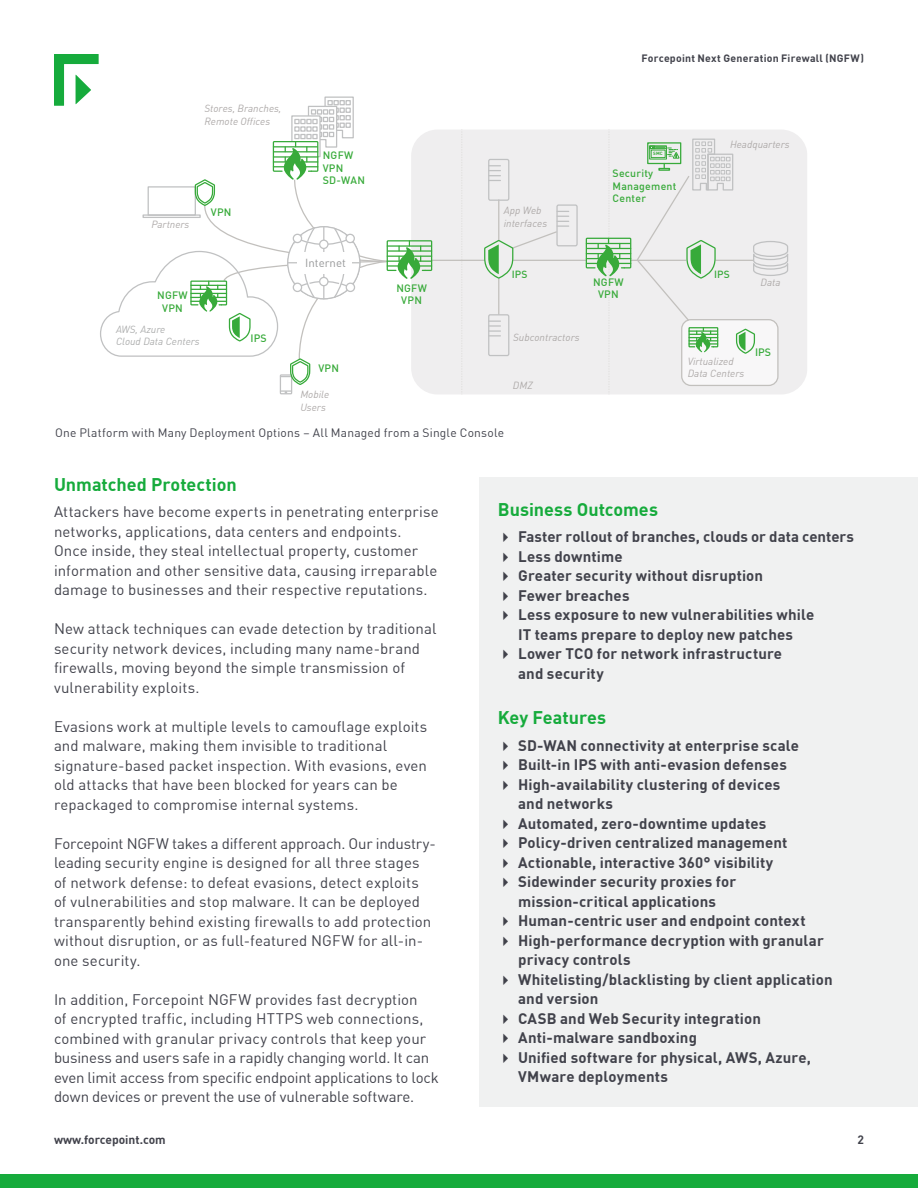
<style>
.page{position:relative;width:918px;height:1188px;background:#fff}
.page>*{position:absolute;margin:0;border:0;box-sizing:border-box;transform-origin:0 0}
.t1{font:700 18px "DIN Offc Pro";color:#16ab3c}
.t2{font:15px/19.5px "DIN Offc Pro";letter-spacing:.005em;color:#41424b}
.t3{font:700 15px/19.5px "DIN Offc Pro";letter-spacing:.01em;color:#41424b}
.t4{font:12px "DIN Offc Pro";letter-spacing:.015em;color:#41424b}
.t5{font:700 12px "DIN Offc Pro";color:#41424b}
.t6{font:11.55px "DIN Offc Pro";color:#979899}
.t7{font:500 10.5px/12.6px "DIN Offc Pro";letter-spacing:.02em;color:#38aa3a;text-align:center}
.t8{font:700 10.5px "DIN Offc Pro";letter-spacing:.02em;color:#41424b}
.t9{font:500 10.5px "DIN Offc Pro";color:#37aa3a}
.t10{font:italic 10.2px/12.3px "DIN Offc Pro";color:#ada9a8}
.t11{font:italic 10.2px/12.3px "DIN Offc Pro";color:#acadad}
.t12{font:500 10.2px "DIN Offc Pro";color:#37aa3a}
.t13{font:700 4.65px "DIN Offc Pro";color:#37aa3a}
</style>
<div class="page">
<div style="left:0;top:1174px;width:918px;height:14px;background:#16ab3c"></div>
<div style="left:411px;top:130px;width:396px;height:264px;background:#efeeef;border-radius:26px"></div>
<svg style="left:461px;top:134px;width:1px;height:261px"></svg>
<hr style="left:513px;top:260px;width:73px;height:1px;background:#c2c0bd">
<hr style="left:432px;top:260px;width:53px;height:1px;background:#c2c0bd">
<hr style="left:498px;top:278px;width:1px;height:37px;background:#c2c0bd">
<hr style="left:498px;top:199px;width:1px;height:41px;background:#c2c0bd">
<div style="left:387px;top:240px;width:45px;height:31px;border:1px solid #37aa3a"></div>
<hr style="left:387px;top:245px;width:44px;height:2px;background:#37aa3a">
<hr style="left:388px;top:250px;width:44px;height:2px;background:#37aa3a">
<hr style="left:387px;top:256px;width:45px;height:1px;background:#37aa3a">
<hr style="left:412px;top:265px;width:20px;height:2px;background:#37aa3a">
<hr style="left:387px;top:261px;width:45px;height:1px;background:#37aa3a">
<div style="left:556px;top:204px;width:22px;height:42px;border:1px solid #c0c1c2;border-radius:2px"></div>
<div style="left:488px;top:159px;width:21px;height:42px;border:1px solid #c0c1c2;border-radius:2px"></div>
<svg style="left:489px;top:165px;width:11px;height:16px"></svg>
<div style="left:488px;top:314px;width:21px;height:42px;border:1px solid #c0c1c2;border-radius:2px"></div>
<svg style="left:489px;top:321px;width:11px;height:15px"></svg>
<svg style="left:483px;top:211px;width:86px;height:69px"></svg>
<svg style="left:54px;top:54px;width:371px;height:340px"></svg>
<svg style="left:586px;top:130px;width:203px;height:265px"></svg>
<div style="left:479px;top:477px;width:439px;height:630px;background:#f0f1f1"></div>
<p class="t10" style="left:205px;top:102px;width:78px">Stores, Branches,<br>Remote Offices</p>
<p class="t10" style="left:151px;top:218px;width:40px">Partners</p>
<p class="t7" style="left:211px;top:205px;width:22px">VPN</p>
<p class="t7" style="left:157px;top:288px;width:32px">NGFW<br>VPN</p>
<p class="t11" style="left:116px;top:323px;width:85px">AWS, Azure<br>Cloud Data Centers</p>
<p class="t9" style="left:251px;top:330px;width:17px">IPS</p>
<p class="t7" style="left:323px;top:148px;width:44px;text-align:left">NGFW<br>VPN<br>SD-WAN</p>
<p class="t6" style="left:305px;top:254px;width:42px">Internet</p>
<p class="t7" style="left:318px;top:362px;width:22px">VPN</p>
<p class="t10" style="left:300px;top:388px;width:30px">Mobile<br>Users</p>
<p class="t8" style="left:642px;top:50px;width:224px">Forcepoint Next Generation Firewall (NGFW)</p>
<p class="t10" style="left:504px;top:204px;width:45px">App Web interfaces</p>
<p class="t13" style="left:653px;top:150px;width:11px">SMC</p>
<p class="t7" style="left:613px;top:166px;width:65px;text-align:left">Security<br>Management<br>Center</p>
<p class="t10" style="left:730px;top:137px;width:61px">Headquarters</p>
<p class="t12" style="left:512px;top:267px;width:17px">IPS</p>
<p class="t12" style="left:714px;top:267px;width:17px">IPS</p>
<p class="t7" style="left:396px;top:281px;width:32px">NGFW<br>VPN</p>
<p class="t7" style="left:593px;top:275px;width:32px">NGFW<br>VPN</p>
<p class="t10" style="left:513px;top:331px;width:68px">Subcontractors</p>
<p class="t10" style="left:513px;top:379px;width:21px">DMZ</p>
<p class="t10" style="left:688px;top:354px;width:58px">Virtualized<br>Data Centers</p>
<p class="t10" style="left:761px;top:276px;width:21px">Data</p>
<p class="t9" style="left:755px;top:344px;width:17px">IPS</p>
<p class="t4" style="left:55px;top:423px;width:451px">One Platform with Many Deployment Options – All Managed from a Single Console</p>
<p class="t1" style="left:54px;top:470px;width:184px">Unmatched Protection</p>
<p class="t2" style="left:54px;top:501px;width:386px">Attackers have become experts in penetrating enterprise networks, applications, data centers and endpoints.<br>Once inside, they steal intellectual property, customer information and other sensitive data, causing irreparable damage to businesses and their respective reputations.</p>
<p class="t2" style="left:54px;top:618px;width:384px">New attack techniques can evade detection by traditional security network devices, including many name-brand firewalls, moving beyond the simple transmission of vulnerability exploits.</p>
<p class="t2" style="left:54px;top:716px;width:375px">Evasions work at multiple levels to camouflage exploits and malware, making them invisible to traditional signature-based packet inspection. With evasions, even old attacks that have been blocked for years can be repackaged to compromise internal systems.</p>
<p class="t2" style="left:54px;top:833px;width:383px">Forcepoint NGFW takes a different approach. Our industry&shy;leading security engine is designed for all three stages of network defense: to defeat evasions, detect exploits<br>of vulnerabilities and stop malware. It can be deployed transparently behind existing firewalls to add protection without disruption, or as full-featured NGFW for all-in&shy;one security.</p>
<p class="t2" style="left:54px;top:989px;width:386px">In addition, Forcepoint NGFW provides fast decryption<br>of encrypted traffic, including HTTPS web connections, combined with granular privacy controls that keep your business and users safe in a rapidly changing world. It can even limit access from specific endpoint applications to lock down devices or prevent the use of vulnerable software.</p>
<p class="t1" style="left:498px;top:495px;width:162px">Business Outcomes</p>
<p class="t3" style="left:518px;top:526px;width:337px">Faster rollout of branches, clouds or data centers<br>Less downtime<br>Greater security without disruption<br>Fewer breaches<br>Less exposure to new vulnerabilities while<br>IT teams prepare to deploy new patches<br>Lower TCO for network infrastructure<br>and security</p>
<p class="t1" style="left:498px;top:704px;width:110px">Key Features</p>
<p class="t3" style="left:518px;top:735px;width:316px">SD-WAN connectivity at enterprise scale Built-in IPS with anti-evasion defenses High-availability clustering of devices<br>and networks<br>Automated, zero-downtime updates Policy-driven centralized management Actionable, interactive 360° visibility Sidewinder security proxies for mission-critical applications<br>Human-centric user and endpoint context High-performance decryption with granular privacy controls<br>Whitelisting/blacklisting by client application and version<br>CASB and Web Security integration Anti-malware sandboxing<br>Unified software for physical, AWS, Azure, VMware deployments</p>
<p class="t5" style="left:54px;top:1131px;width:113px">www.forcepoint.com</p>
<p class="t5" style="left:857px;top:1130px;width:8px">2</p>
</div>
